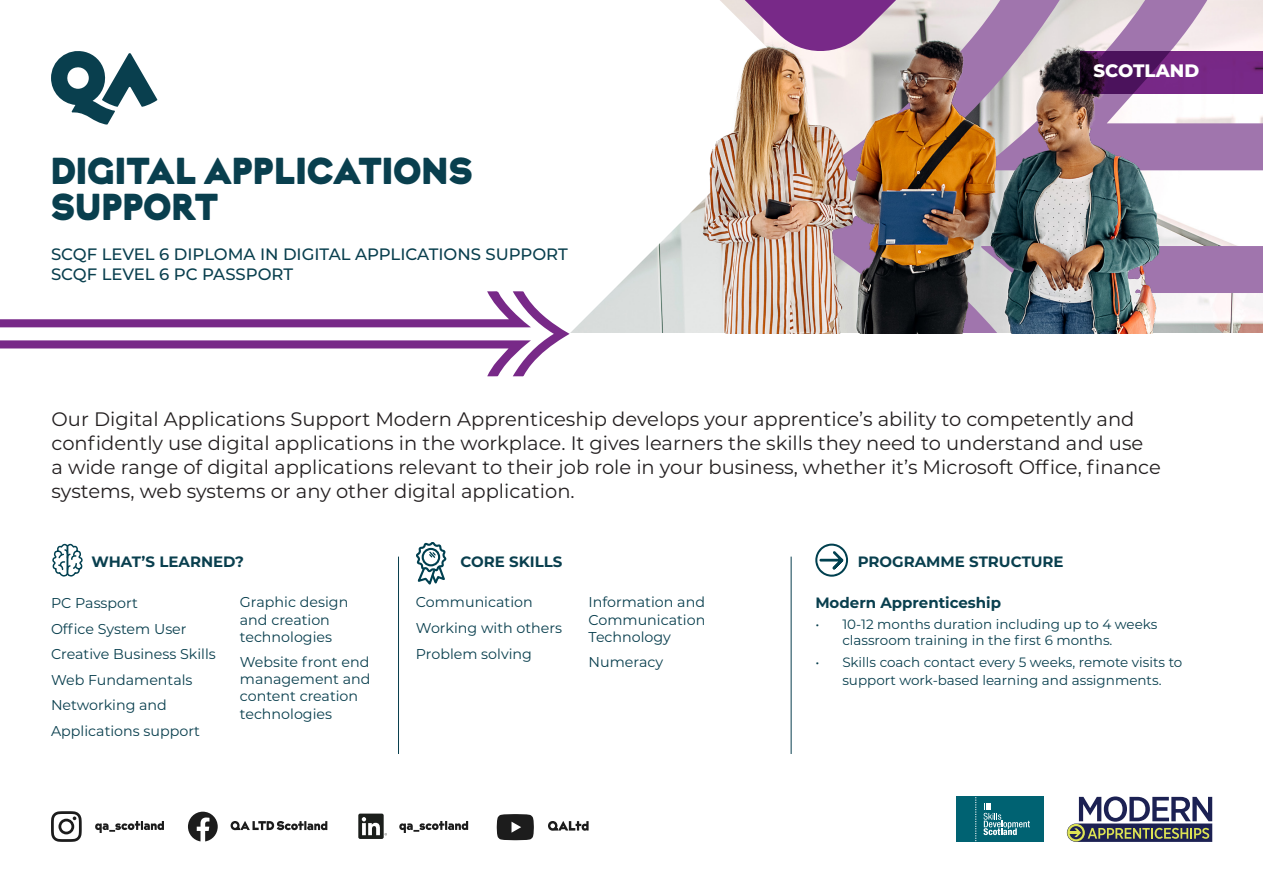
<style>
.page{position:relative;width:1263px;height:893px;background:#fff}
.page>*{position:absolute;margin:0;border:0;box-sizing:border-box;transform-origin:0 0}
.t1{font:37.5px/36px "Krana Fat B";letter-spacing:.02em;color:#093f4e}
.t2{font:19.5px/24px "Montserrat";color:#231f20}
.t3{font:800 18px "Montserrat";color:#fff}
.t4{font:500 16.5px/19.8px "Montserrat";color:#093f4e}
.t5{font:700 15px "Montserrat";color:#093f4e}
.t6{font:14.25px/25.7px "Montserrat";color:#093f4e}
.t7{font:13.5px/16.2px "Montserrat";color:#093f4e}
</style>
<div class="page">
<svg style="left:1067px;top:796px;width:145px;height:46px"></svg>
<div style="left:956px;top:796px;width:88px;height:46px;background:#006272"></div>
<svg style="left:983px;top:803px;width:47px;height:32px"></svg>
<svg style="left:975px;top:797px;width:1px;height:44px"></svg>
<svg style="left:548px;top:821px;width:41px;height:10px"></svg>
<svg style="left:497px;top:814px;width:37px;height:26px"></svg>
<svg style="left:188px;top:812px;width:30px;height:29px"></svg>
<svg style="left:95px;top:821px;width:69px;height:12px"></svg>
<svg style="left:231px;top:821px;width:96px;height:9px"></svg>
<svg style="left:51px;top:811px;width:31px;height:31px"></svg>
<svg style="left:358px;top:814px;width:29px;height:25px"></svg>
<svg style="left:399px;top:821px;width:69px;height:12px"></svg>
<img style="left:1083px;top:170px;width:180px;height:76px">
<img style="left:1083px;top:246px;width:180px;height:88px">
<svg style="left:1083px;top:94px;width:180px;height:76px;fill:#a075ad"></svg>
<img style="left:792px;top:57px;width:291px;height:277px">
<svg style="left:792px;top:0;width:471px;height:57px"></svg>
<svg style="left:157px;top:0;width:635px;height:334px"></svg>
<svg style="left:51px;top:51px;width:106px;height:74px"></svg>
<svg style="left:0;top:291px;width:570px;height:85px"></svg>
<svg style="left:1080px;top:51px;width:183px;height:43px;fill:#772884"></svg>
<hr style="left:398px;top:557px;width:1px;height:197px;background:#093f4e">
<svg style="left:52px;top:544px;width:31px;height:33px"></svg>
<svg style="left:416px;top:542px;width:30px;height:43px"></svg>
<hr style="left:791px;top:557px;width:1px;height:197px;background:#093f4e">
<svg style="left:815px;top:544px;width:33px;height:33px"></svg>
<h1 class="t1" style="left:51px;top:153px;width:423px">DIGITAL APPLICATIONS<br>SUPPORT</h1>
<p class="t4" style="left:51px;top:244px;width:518px">SCQF LEVEL 6 DIPLOMA IN DIGITAL APPLICATIONS SUPPORT<br>SCQF LEVEL 6 PC PASSPORT</p>
<p class="t3" style="left:1093px;top:58px;width:107px">SCOTLAND</p>
<p class="t2" style="left:52px;top:406px;width:1111px">Our Digital Applications Support Modern Apprenticeship develops your apprentice’s ability to competently and confidently use digital applications in the workplace. It gives learners the skills they need to understand and use<br>a wide range of digital applications relevant to their job role in your business, whether it’s Microsoft Office, finance systems, web systems or any other digital application.</p>
<p class="t5" style="left:92px;top:550px;width:154px">WHAT’S LEARNED?</p>
<p class="t5" style="left:460px;top:550px;width:103px">CORE SKILLS</p>
<p class="t5" style="left:858px;top:550px;width:207px">PROGRAMME STRUCTURE</p>
<p class="t6" style="left:51px;top:589px;width:166px">PC Passport<br>Office System User<br>Creative Business Skills<br>Web Fundamentals<br>Networking and<br>Applications support</p>
<p class="t6" style="left:416px;top:589px;width:148px">Communication<br>Working with others<br>Problem solving</p>
<p class="t5" style="left:815px;top:592px;width:187px">Modern Apprenticeship</p>
<p class="t6" style="left:589px;top:593px;width:118px;line-height:17.1px;text-align:justify">Information and Communication Technology</p>
<p class="t6" style="left:589px;top:649px;width:76px">Numeracy</p>
<p class="t6" style="left:240px;top:593px;width:110px;line-height:17.1px">Graphic design and creation technologies</p>
<p class="t6" style="left:240px;top:653px;width:132px;line-height:17.1px">Website front end management and content creation technologies</p>
<p class="t7" style="left:842px;top:615px;width:317px;text-indent:-27px">• 10-12 months duration including up to 4 weeks classroom training in the first 6 months.</p>
<p class="t7" style="left:815px;top:653px;width:369px;line-height:18px;text-align:center">• Skills coach contact every 5 weeks, remote visits to support work-based learning and assignments.</p>
</div>
